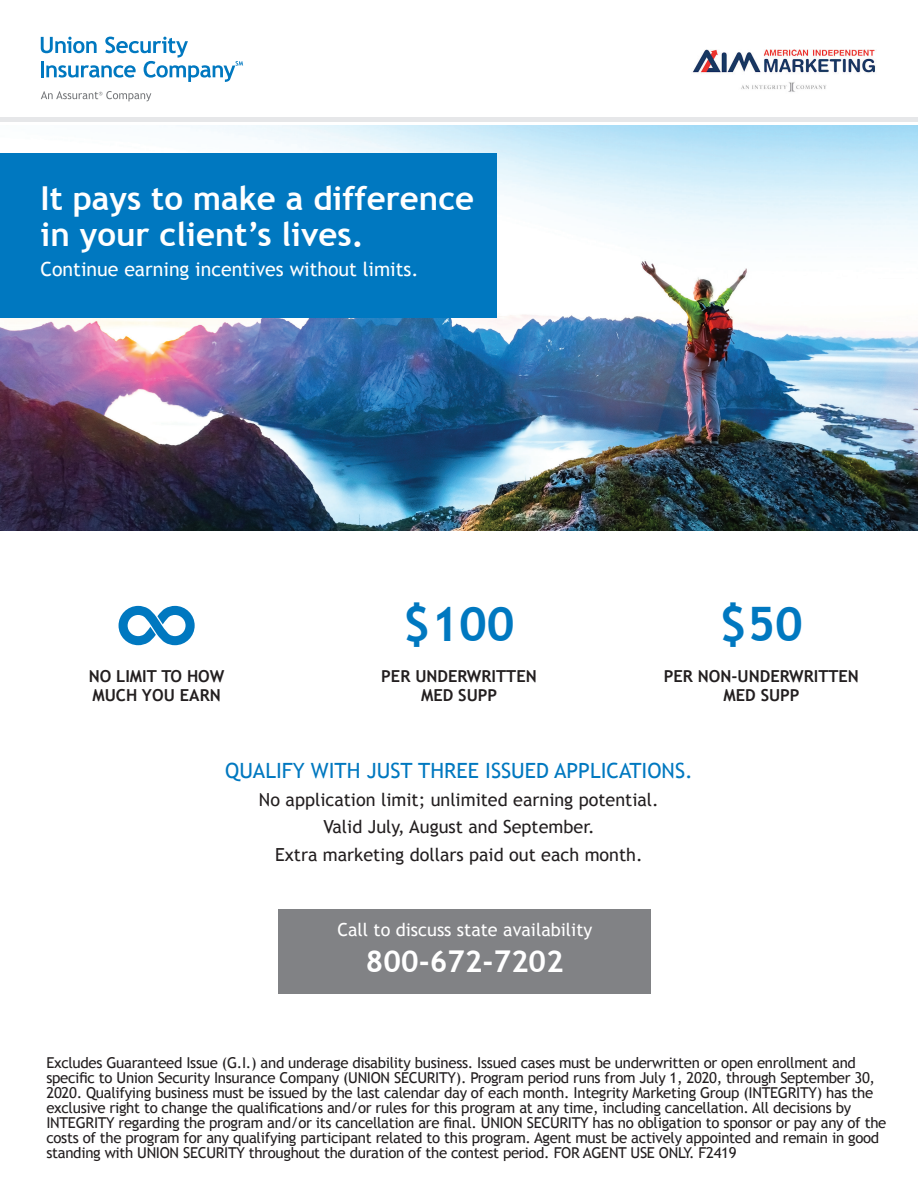
<style>
.page{position:relative;width:918px;height:1188px;background:#fff}
.page>*{position:absolute;margin:0;border:0;box-sizing:border-box;transform-origin:0 0}
.t1{font:700 47.55px "Trebuchet MS";color:#0078c0}
.t2{font:700 33px/36px "Trebuchet MS";color:#fff}
.t3{font:700 30px "Trebuchet MS";color:#fff}
.t4{font:21px "Trebuchet MS";color:#0078c0}
.t5{font:19.5px "Trebuchet MS";color:#fff}
.t6{font:18px/27.6px "Trebuchet MS";color:#231f20;text-align:center}
.t7{font:18px "Trebuchet MS";color:#fff}
.t8{font:700 16.5px/19.8px "Trebuchet MS";color:#231f20;text-align:center}
.t9{font:15px/15px "Trebuchet MS";letter-spacing:-.02em;color:#231f20}
</style>
<div class="page">
<img style="left:0;top:125px;width:918px;height:406px">
<div style="left:0;top:153px;width:497px;height:165px;background:#0078c0"></div>
<div style="left:0;top:117px;width:918px;height:5px;background:#e6e7e9"></div>
<div style="left:279px;top:909px;width:372px;height:85px;background:#818285"></div>
<svg style="left:41px;top:37px;width:202px;height:45px"></svg>
<svg style="left:41px;top:91px;width:110px;height:10px"></svg>
<svg style="left:119px;top:606px;width:76px;height:39px"></svg>
<img style="left:692px;top:49px;width:184px;height:43px">
<h2 class="t2" style="left:40px;top:180px;width:435px">It pays to make a difference in your client’s lives.</h2>
<h3 class="t5" style="left:40px;top:258px;width:380px">Continue earning incentives without limits.</h3>
<h1 class="t1" style="left:403px;top:594px;width:113px">$100</h1>
<p class="t8" style="left:89px;top:666px;width:137px;text-align:left">NO LIMIT TO HOW<br>MUCH YOU EARN</p>
<p class="t8" style="left:381px;top:666px;width:157px">PER UNDERWRITTEN<br>MED SUPP</p>
<h1 class="t1" style="left:720px;top:594px;width:85px">$50</h1>
<p class="t8" style="left:664px;top:666px;width:197px">PER NON-UNDERWRITTEN<br>MED SUPP</p>
<h3 class="t4" style="left:225px;top:758px;width:469px">QUALIFY WITH JUST THREE ISSUED APPLICATIONS.</h3>
<p class="t6" style="left:259px;top:786px;width:401px">No application limit; unlimited earning potential.<br>Valid July, August and September.<br>Extra marketing dollars paid out each month.</p>
<p class="t7" style="left:337px;top:919px;width:257px">Call to discuss state availability</p>
<h3 class="t3" style="left:366px;top:943px;width:199px">800-672-7202</h3>
<p class="t9" style="left:46px;top:1055px;width:842px">Excludes Guaranteed Issue (G.I.) and underage disability business. Issued cases must be underwritten or open enrollment and specific to Union Security Insurance Company (UNION SECURITY). Program period runs from July 1, 2020, through September 30, 2020. Qualifying business must be issued by the last calendar day of each month. Integrity Marketing Group (INTEGRITY) has the exclusive right to change the qualifications and/or rules for this program at any time, including cancellation. All decisions by INTEGRITY regarding the program and/or its cancellation are final. UNION SECURITY has no obligation to sponsor or pay any of the costs of the program for any qualifying participant related to this program. Agent must be actively appointed and remain in good standing with UNION SECURITY throughout the duration of the contest period. FOR AGENT USE ONLY. F2419</p>
</div>
